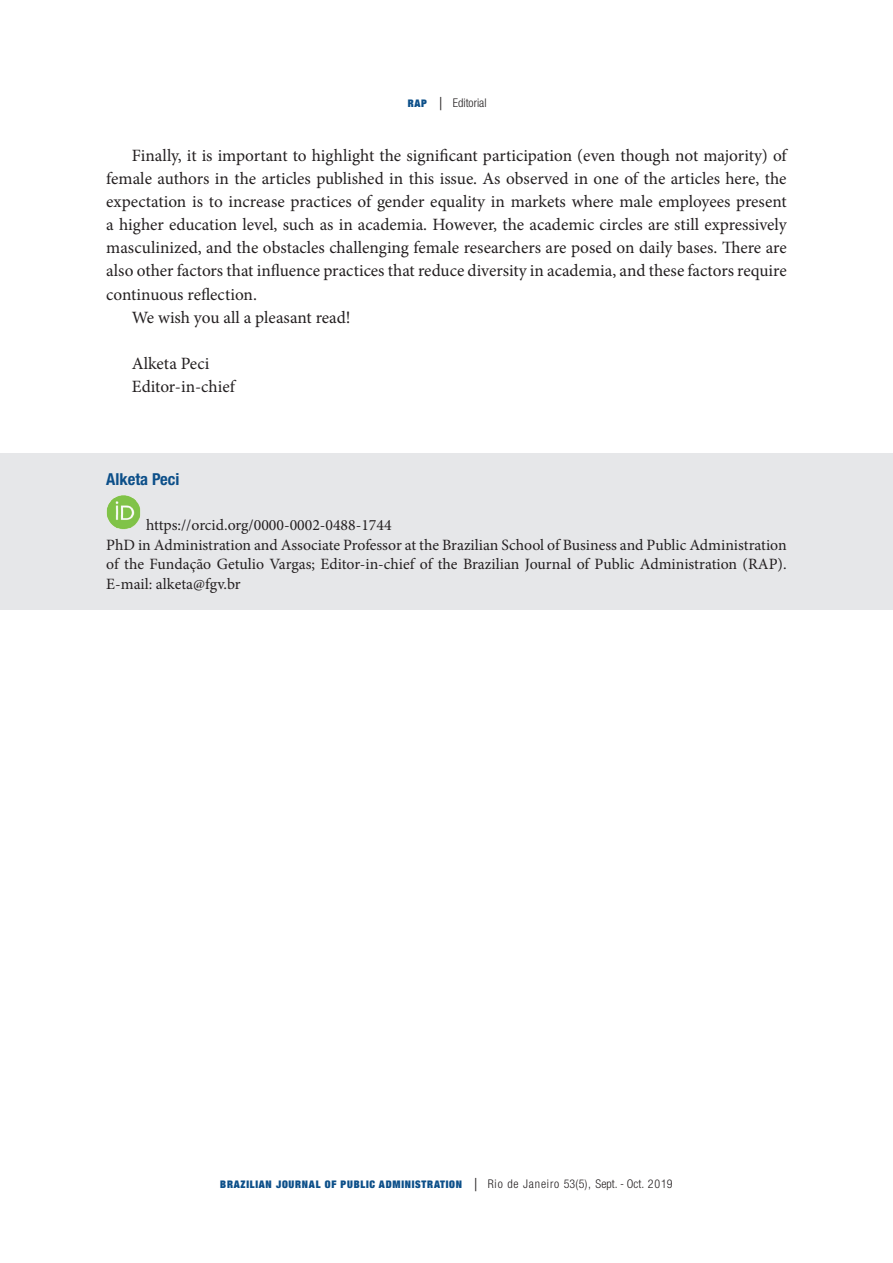
<style>
.page{position:relative;width:893px;height:1263px;background:#fff}
.page>*{position:absolute;margin:0;border:0;box-sizing:border-box;transform-origin:0 0}
.texto_3{font:17.25px/23.1px "Minion Pro";color:#231f20;text-align:justify}
.autores_final_1{font:700 condensed 16.5px "Helvetica Neue LT Std";color:#0c4f89}
.autores_final_1-2{font:15.75px/19.5px "Minion Pro";color:#231f20;text-align:justify}
.t1{font:300 condensed 12px "Helvetica Neue LT Std";color:#231f20}
.t2{font:900 expanded 10.5px "Helvetica Neue";letter-spacing:.07em;color:#0c4f89}
.s1{font-family:"Helvetica Neue";font-weight:900;font-stretch:expanded;font-size:10.5px;color:#0c4f89}
.s2{font-size:18px}
.s3{font-family:"Helvetica Neue LT Std";font-weight:300;font-stretch:condensed;font-size:18px;color:#231f20}
.s4{font-family:"Helvetica Neue LT Std";font-weight:300;font-stretch:condensed;font-size:12px;color:#231f20}
</style>
<div class="page">
<div style="left:0;top:453px;width:893px;height:157px;background:#e6e7e9"></div>
<img style="left:106px;top:495px;width:35px;height:35px">
<p class="t1" style="left:408px;top:96px;width:80px"><span class="s1">RAP</span> <span class="s2">|</span> Editorial</p>
<p class="texto_3" style="left:106px;top:144px;width:682px;text-indent:26px">Finally, it is important to highlight the significant participation (even though not majority) of female authors in the articles published in this issue. As observed in one of the articles here, the expectation is to increase practices of gender equality in markets where male employees present a higher education level, such as in academia. However, the academic circles are still expressively masculinized, and the obstacles challenging female researchers are posed on daily bases. There are also other factors that influence practices that reduce diversity in academia, and these factors require continuous reflection.</p>
<p class="texto_3" style="left:132px;top:306px;width:220px">We wish you all a pleasant read!</p>
<p class="texto_3" style="left:132px;top:352px;width:79px">Alketa Peci</p>
<p class="texto_3" style="left:132px;top:375px;width:104px">Editor-in-chief</p>
<p class="autores_final_1" style="left:106px;top:469px;width:75px">Alketa Peci</p>
<p class="autores_final_1-2" style="left:146px;top:515px;width:247px">https://orcid.org/0000-0002-0488-1744</p>
<p class="autores_final_1-2" style="left:106px;top:535px;width:682px">PhD in Administration and Associate Professor at the Brazilian School of Business and Public Administration of the Fundação Getulio Vargas; Editor-in-chief of the Brazilian Journal of Public Administration (RAP).<br>E-mail: alketa@fgv.br</p>
<p class="t2" style="left:220px;top:1177px;width:454px">BRAZILIAN JOURNAL OF PUBLIC ADMINISTRATION <span class="s3">|</span> <span class="s4">Rio de Janeiro 53(5), Sept. - Oct. 2019</span></p>
</div>
